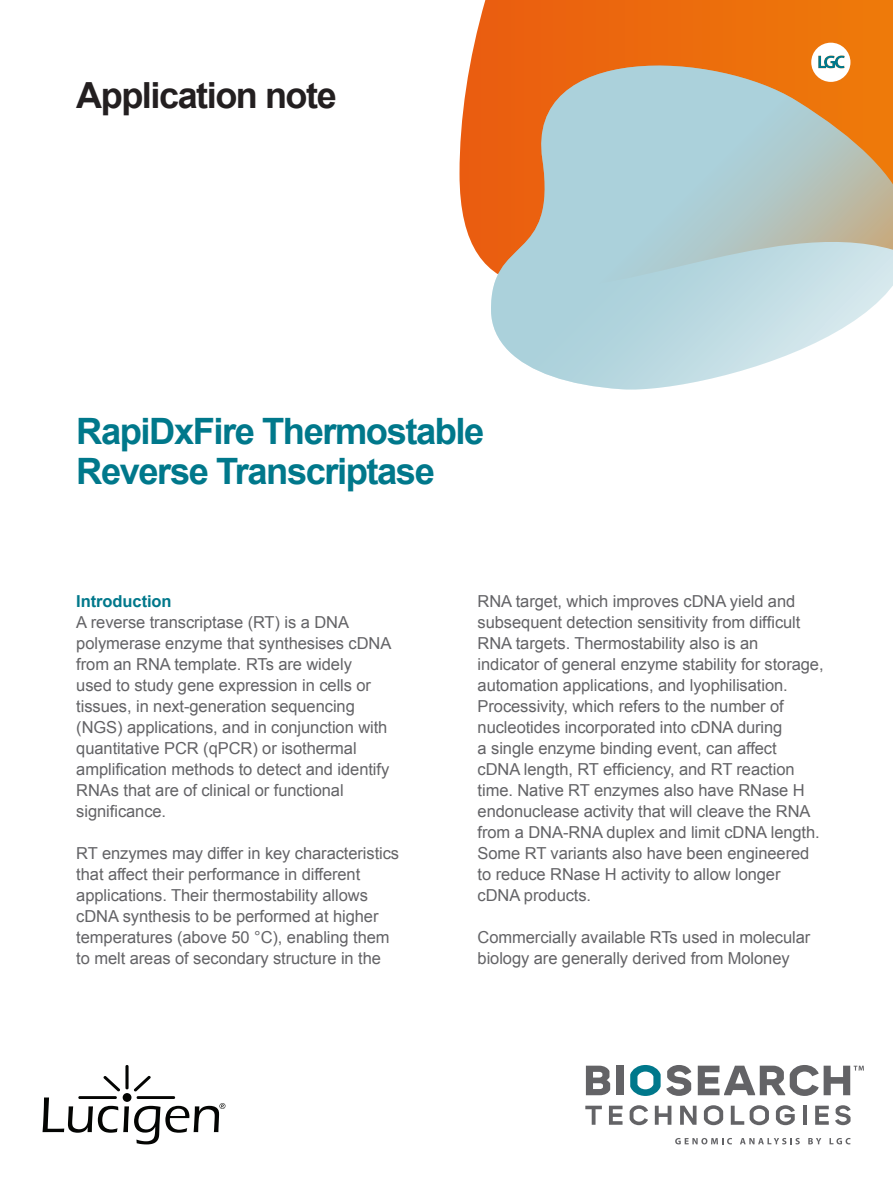
<style>
.page{position:relative;width:893px;height:1187px;background:#fff}
.page>*{position:absolute;margin:0;border:0;box-sizing:border-box;transform-origin:0 0}
.Tech_note_long_heade{font:700 36.3px/39.6px "Arial";letter-spacing:-.04em;color:#00788b}
.Tech_note_page_title{font:700 36px "Arial";letter-spacing:-.04em;color:#231f20}
.Tech_Note_body{font:16.5px/21px "Arial";letter-spacing:-.005em;color:#636366}
.Tech_Note_body-2{font:700 16.5px "Arial";letter-spacing:-.005em;color:#00788b}
</style>
<div class="page">
<svg style="left:459px;top:0;width:434px;height:268px;background:#ed7725"></svg>
<svg style="left:675px;top:1138px;width:57px;height:6px"></svg>
<svg style="left:740px;top:1138px;width:60px;height:6px"></svg>
<svg style="left:808px;top:1138px;width:13px;height:6px"></svg>
<svg style="left:829px;top:1138px;width:21px;height:6px"></svg>
<svg style="left:585px;top:1105px;width:17px;height:19px"></svg>
<svg style="left:609px;top:1105px;width:13px;height:19px"></svg>
<svg style="left:630px;top:1105px;width:18px;height:20px"></svg>
<svg style="left:655px;top:1105px;width:16px;height:19px"></svg>
<svg style="left:680px;top:1105px;width:16px;height:19px"></svg>
<svg style="left:704px;top:1105px;width:19px;height:20px"></svg>
<svg style="left:731px;top:1105px;width:13px;height:19px"></svg>
<svg style="left:750px;top:1105px;width:19px;height:20px"></svg>
<svg style="left:776px;top:1105px;width:19px;height:20px"></svg>
<hr style="left:803px;top:1105px;width:4px;height:19px;background:#636366">
<svg style="left:815px;top:1105px;width:14px;height:19px"></svg>
<svg style="left:835px;top:1105px;width:16px;height:20px"></svg>
<svg style="left:586px;top:1065px;width:24px;height:30px"></svg>
<div style="left:616px;top:1065px;width:8px;height:30px;background:#636366"></div>
<svg style="left:630px;top:1065px;width:61px;height:30px"></svg>
<svg style="left:698px;top:1065px;width:166px;height:30px"></svg>
<svg style="left:43px;top:1065px;width:182px;height:79px"></svg>
<svg style="left:123px;top:1092px;width:8px;height:9px"></svg>
<svg style="left:490px;top:40px;width:403px;height:350px;background:#c5c0b1"></svg>
<p class="Tech_note_page_title" style="left:76px;top:71px;width:262px">Application note</p>
<p class="Tech_note_long_heade" style="left:76px;top:413px;width:410px">RapiDxFire Thermostable<br>Reverse Transcriptase</p>
<p class="Tech_Note_body-2" style="left:76px;top:590px;width:97px">Introduction</p>
<p class="Tech_Note_body" style="left:76px;top:612px;width:317px">A reverse transcriptase (RT) is a DNA polymerase enzyme that synthesises cDNA from an RNA template. RTs are widely used to study gene expression in cells or tissues, in next-generation sequencing (NGS) applications, and in conjunction with quantitative PCR (qPCR) or isothermal amplification methods to detect and identify RNAs that are of clinical or functional significance.</p>
<p class="Tech_Note_body" style="left:76px;top:843px;width:324px">RT enzymes may differ in key characteristics that affect their performance in different applications. Their thermostability allows cDNA synthesis to be performed at higher temperatures (above 50 °C), enabling them to melt areas of secondary structure in the</p>
<p class="Tech_Note_body" style="left:478px;top:591px;width:347px">RNA target, which improves cDNA yield and subsequent detection sensitivity from difficult RNA targets. Thermostability also is an indicator of general enzyme stability for storage, automation applications, and lyophilisation.<br>Processivity, which refers to the number of nucleotides incorporated into cDNA during<br>a single enzyme binding event, can affect cDNA length, RT efficiency, and RT reaction time. Native RT enzymes also have RNase H endonuclease activity that will cleave the RNA from a DNA-RNA duplex and limit cDNA length.<br>Some RT variants also have been engineered to reduce RNase H activity to allow longer cDNA products.</p>
<p class="Tech_Note_body" style="left:478px;top:927px;width:334px">Commercially available RTs used in molecular biology are generally derived from Moloney</p>
</div>
